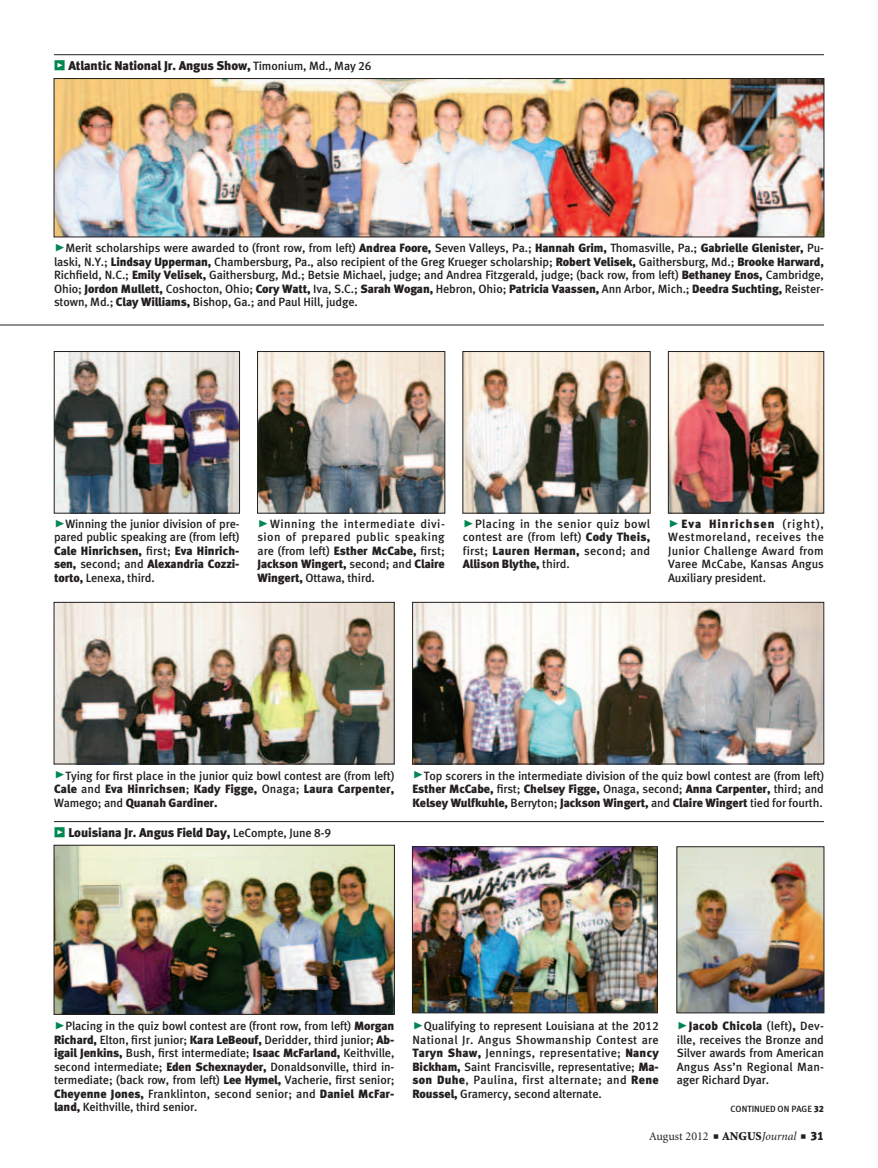
<style>
.page{position:relative;width:878px;height:1168px;background:#fff}
.page>*{position:absolute;margin:0;border:0;box-sizing:border-box;transform-origin:0 0}
.cutlines{font:12.75px "Meta Black LF";letter-spacing:-.01em;color:#231f20}
.cutlines-2{font:12px/13.5px "Meta Medium LF";letter-spacing:-.01em;color:#231f20;text-align:justify}
.t1{font:12px "Minion";color:#231f20}
.t2{font:9px "Meta Medium LF";color:#231f20}
.s1{font-family:"Meta Black Caps Expert";font-size:13.5px;color:#008751}
.s2{font-family:"Meta Medium LF";font-size:12px}
.s3{font-family:"Meta Black Caps Expert";font-size:21px;color:#008751}
.s4{font-family:"Meta Black LF"}
.s5{font-weight:900}
.s6{font-style:italic}
</style>
<div class="page">
<hr style="left:0;top:325px;width:824px;height:1px;background:#231f20">
<img style="left:56px;top:604px;width:336px;height:158px">
<div style="left:54px;top:602px;width:340px;height:162px;border:1px solid #231f20"></div>
<img style="left:414px;top:604px;width:408px;height:158px">
<div style="left:412px;top:602px;width:412px;height:162px;border:1px solid #231f20"></div>
<img style="left:670px;top:353px;width:152px;height:158px">
<div style="left:668px;top:351px;width:156px;height:162px;border:1px solid #231f20"></div>
<img style="left:464px;top:353px;width:184px;height:158px">
<div style="left:462px;top:351px;width:188px;height:162px;border:1px solid #231f20"></div>
<img style="left:56px;top:353px;width:182px;height:158px">
<div style="left:54px;top:351px;width:186px;height:162px;border:1px solid #231f20"></div>
<img style="left:259px;top:353px;width:184px;height:158px">
<div style="left:257px;top:351px;width:188px;height:162px;border:1px solid #231f20"></div>
<img style="left:678px;top:848px;width:144px;height:163px">
<div style="left:676px;top:846px;width:148px;height:167px;border:1px solid #231f20"></div>
<img style="left:414px;top:848px;width:241px;height:163px">
<div style="left:412px;top:846px;width:245px;height:167px;border:1px solid #231f20"></div>
<img style="left:56px;top:847px;width:336px;height:165px">
<div style="left:54px;top:845px;width:340px;height:169px;border:1px solid #231f20"></div>
<img style="left:56px;top:80px;width:766px;height:155px">
<div style="left:54px;top:78px;width:770px;height:159px;border:1px solid #231f20"></div>
<hr style="left:54px;top:54px;width:770px;height:1px;background:#231f20">
<hr style="left:54px;top:821px;width:770px;height:1px;background:#231f20">
<p class="cutlines" style="left:54px;top:58px;width:319px"><span class="s1">z</span> Atlantic National Jr. Angus Show, <span class="s2">Timonium, Md., May 26</span></p>
<p class="cutlines-2" style="left:54px;top:241px;width:771px"><span class="s3">@</span>Merit scholarships were awarded to (front row, from left) <span class="s4">Andrea Foore,</span> Seven Valleys, Pa.; <span class="s4">Hannah Grim,</span> Thomasville, Pa.; <span class="s4">Gabrielle Glenister,</span> Pu&shy;laski, N.Y.; <span class="s4">Lindsay Upperman,</span> Chambersburg, Pa., also recipient of the Greg Krueger scholarship; <span class="s4">Robert Velisek,</span> Gaithersburg, Md.; <span class="s4">Brooke Harward, </span>Richfield, N.C.; <span class="s4">Emily Velisek,</span> Gaithersburg, Md.; Betsie Michael, judge; and Andrea Fitzgerald, judge; (back row, from left) <span class="s4">Bethaney Enos,</span> Cambridge, Ohio; <span class="s4">Jordon Mullett,</span> Coshocton, Ohio; <span class="s4">Cory Watt,</span> Iva, S.C.; <span class="s4">Sarah Wogan,</span> Hebron, Ohio; <span class="s4">Patricia Vaassen,</span> Ann Arbor, Mich.; <span class="s4">Deedra Suchting,</span> Reister&shy;stown, Md.; <span class="s4">Clay Williams,</span> Bishop, Ga.; and Paul Hill, judge.</p>
<p class="cutlines-2" style="left:54px;top:517px;width:187px"><span class="s3">@</span>Winning the junior division of pre&shy;pared public speaking are (from left)<br><span class="s4">Cale Hinrichsen,</span> first; <span class="s4">Eva Hinrich&shy;sen,</span> second; and <span class="s4">Alexandria Cozzi&shy;torto,</span> Lenexa, third.</p>
<p class="cutlines-2" style="left:257px;top:517px;width:189px"><span class="s3">@</span> Winning the intermediate divi&shy;sion of prepared public speaking are (from left) <span class="s4">Esther McCabe,</span> first; <span class="s4">Jackson Wingert,</span> second; and <span class="s4">Claire Wingert,</span> Ottawa, third.</p>
<p class="cutlines-2" style="left:463px;top:517px;width:189px"><span class="s3">@</span> Placing in the senior quiz bowl contest are (from left) <span class="s4">Cody Theis, </span>first; <span class="s4">Lauren Herman,</span> second; and <span class="s4">Allison Blythe,</span> third.</p>
<p class="cutlines-2" style="left:668px;top:517px;width:157px"><span class="s3">@</span> <span class="s4">Eva Hinrichsen</span> (right), Westmoreland, receives the Junior Challenge Award from Varee McCabe, Kansas Angus Auxiliary president.</p>
<p class="cutlines-2" style="left:54px;top:769px;width:342px"><span class="s3">@</span>Tying for first place in the junior quiz bowl contest are (from left)<br><span class="s4">Cale</span> and <span class="s4">Eva Hinrichsen</span>; <span class="s4">Kady Figge,</span> Onaga; <span class="s4">Laura Carpenter, </span>Wamego; and <span class="s4">Quanah Gardiner.</span></p>
<p class="cutlines-2" style="left:412px;top:769px;width:413px"><span class="s3">@</span>Top scorers in the intermediate division of the quiz bowl contest are (from left)<br><span class="s4">Esther McCabe,</span> first; <span class="s4">Chelsey Figge,</span> Onaga, second; <span class="s4">Anna Carpenter,</span> third; and <span class="s4">Kelsey Wulfkuhle,</span> Berryton; <span class="s4">Jackson Wingert,</span> and <span class="s4">Claire Wingert</span> tied for fourth.</p>
<p class="cutlines" style="left:54px;top:824px;width:278px"><span class="s1">z</span> Louisiana Jr. Angus Field Day, <span class="s2">LeCompte, June 8-9</span></p>
<p class="cutlines-2" style="left:54px;top:1019px;width:342px"><span class="s3">@</span>Placing in the quiz bowl contest are (front row, from left) <span class="s4">Morgan Richard,</span> Elton, first junior; <span class="s4">Kara LeBeouf,</span> Deridder, third junior; <span class="s4">Ab&shy;igail Jenkins,</span> Bush, first intermediate; <span class="s4">Isaac McFarland,</span> Keithville, second intermediate; <span class="s4">Eden Schexnayder,</span> Donaldsonville, third in&shy;termediate; (back row, from left) <span class="s4">Lee Hymel,</span> Vacherie, first senior; <span class="s4">Cheyenne Jones,</span> Franklinton, second senior; and <span class="s4">Daniel McFar&shy;land,</span> Keithville, third senior.</p>
<p class="cutlines-2" style="left:412px;top:1019px;width:248px"><span class="s3">@</span>Qualifying to represent Louisiana at the 2012<br>National Jr. Angus Showmanship Contest are <span class="s4">Taryn Shaw,</span> Jennings, representative; <span class="s4">Nancy Bickham,</span> Saint Francisville, representative; <span class="s4">Ma&shy;son Duhe</span>, Paulina, first alternate; and <span class="s4">Rene Roussel,</span> Gramercy, second alternate.</p>
<p class="cutlines-2" style="left:677px;top:1019px;width:148px"><span class="s3">@</span><span class="s4">Jacob Chicola</span> (left)<span class="s4">,</span> Dev&shy;ille, receives the Bronze and Silver awards from American Angus Ass’n Regional Man&shy;ager Richard Dyar.</p>
<p class="t2" style="left:730px;top:1103px;width:95px">CONTINUED ON PAGE <span class="s4">32</span></p>
<p class="t1" style="left:649px;top:1130px;width:176px">August 2012 ■ <span class="s5">ANGUS</span><span class="s6">Journal</span> ■ <span class="s4">31</span></p>
</div>
